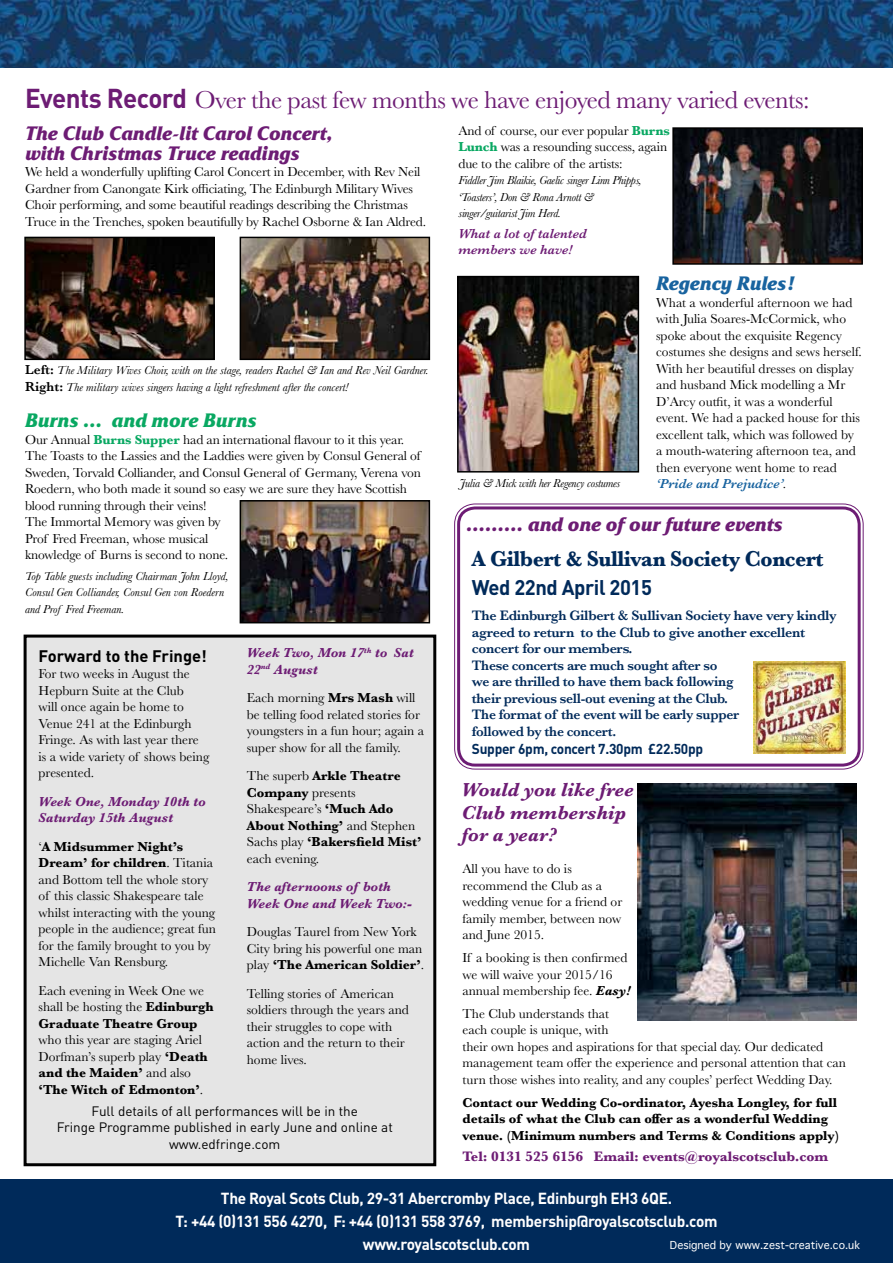
<style>
.page{position:relative;width:893px;height:1263px;background:#fff}
.page>*{position:absolute;margin:0;border:0;box-sizing:border-box;transform-origin:0 0}
.t1{font:25.5px "Baskerville";letter-spacing:-.02em;color:#6d1c74}
.t2{font:700 22.5px "Baskerville";letter-spacing:-.02em;color:#002a5a;scale:.96 1}
.t3{font:700 21px "DIN";letter-spacing:-.02em;color:#002a5a;scale:.96 1}
.t4{font:19.5px/19.5px "Friz Qua Bold Ital OS";color:#6d1c74}
.t5{font:italic 700 19.5px/22.5px "Baskerville";color:#6d1c74}
.t6{font:19.5px "Friz Qua Bold Ital OS";color:#09a862}
.t7{font:19.5px "Friz Qua Bold Ital OS";color:#18639f}
.t8{font:700 16.5px "DIN";color:#000}
.t9{font:700 15.9px/23px "DINOT";letter-spacing:-.02em;color:#fff;text-align:center}
.t10{font:600 14.25px/16.5px "Baskerville";letter-spacing:-.02em;color:#002a5a}
.t11{font:700 14.25px "Baskerville";color:#6d1c74}
.t12{font:700 14.25px "DIN";letter-spacing:-.02em;color:#002a5a;scale:.96 1}
.t13{font:13.5px/16.5px "Baskerville";color:#000}
.t14{font:700 13.5px/16.5px "Baskerville";color:#000}
.t15{font:italic 700 13.5px/16.5px "Baskerville";color:#6d1c74}
.t16{font:13.5px/16.5px "DIN";color:#000;text-align:center}
.t17{font:italic 600 13.5px/16.5px "Baskerville";color:#6d1c74}
.t18{font:italic 12px/16.5px "Baskerville";color:#000}
.t19{font:italic 12px/16.5px "Baskerville";letter-spacing:-.02em;color:#000}
.t20{font:10.5px "Geneva";color:#fff}
.s1{font-family:"DIN";font-weight:700;font-size:27px}
.s2{font-weight:600;font-style:normal;font-size:13.5px}
.s3{font-weight:700;color:#09a862}
.s4{font-weight:700}
.s5{font-weight:600;font-style:italic;color:#18639f}
.s6{font-style:italic}
.s7{font-weight:700;font-style:italic}
</style>
<div class="page">
<img style="left:638px;top:783px;width:219px;height:237px">
<div style="left:454px;top:503px;width:410px;height:267px;border:1px solid #6d1c74;border-radius:20px"></div>
<div style="left:457px;top:506px;width:404px;height:261px;border:3px solid #6d1c74;border-radius:17px"></div>
<hr style="left:892px;top:216px;width:1px;height:33px;background:#6f9d21">
<img style="left:0;top:0;width:893px;height:68px">
<img style="left:754px;top:662px;width:91px;height:91px">
<img style="left:27px;top:240px;width:185px;height:117px">
<div style="left:24px;top:237px;width:191px;height:123px;border:2px solid #000"></div>
<img style="left:243px;top:240px;width:184px;height:117px">
<div style="left:240px;top:237px;width:190px;height:123px;border:2px solid #000"></div>
<img style="left:243px;top:503px;width:184px;height:117px">
<div style="left:240px;top:500px;width:190px;height:123px;border:2px solid #000"></div>
<img style="left:675px;top:130px;width:185px;height:132px">
<div style="left:672px;top:127px;width:191px;height:138px;border:2px solid #000"></div>
<img style="left:460px;top:279px;width:176px;height:190px">
<div style="left:457px;top:276px;width:182px;height:196px;border:2px solid #000"></div>
<div style="left:25px;top:636px;width:410px;height:529px;background:#e5e5e5"></div>
<div style="left:24px;top:634px;width:412px;height:532px;border:3px solid #000"></div>
<div style="left:0;top:1180px;width:893px;height:83px;background:#002a5a"></div>
<hr style="left:0;top:824px;width:1px;height:439px;background:#e4daeb">
<h1 class="t1" style="left:25px;top:83px;width:786px"><span class="s1">Events Record</span> Over the past few months we have enjoyed many varied events:</h1>
<h3 class="t4" style="left:25px;top:124px;width:309px">The Club Candle-lit Carol Concert, with Christmas Truce readings</h3>
<p class="t13" style="left:25px;top:164px;width:402px">We held a wonderfully uplifting Carol Concert in December, with Rev Neil Gardner from Canongate Kirk officiating, The Edinburgh Military Wives Choir performing, and some beautiful readings describing the Christmas Truce in the Trenches, spoken beautifully by Rachel Osborne &amp; Ian Aldred.</p>
<p class="t18" style="left:25px;top:362px;width:405px"><span class="s2">Left:</span> The Military Wives Choir, with on the stage, readers Rachel &amp; Ian and Rev Neil Gardner.<br><span class="s2">Right:</span> The military wives singers having a light refreshment after the concert!</p>
<h3 class="t6" style="left:25px;top:408px;width:233px">Burns … and more Burns</h3>
<p class="t13" style="left:25px;top:431px;width:397px">Our Annual <span class="s3">Burns Supper</span> had an international flavour to it this year.<br>The Toasts to the Lassies and the Laddies were given by Consul General of Sweden, Torvald Colliander, and Consul General of Germany, Verena von Roedern, who both made it sound so easy we are sure they have Scottish blood running through their veins!<br>The Immortal Memory was given by<br>Prof Fred Freeman, whose musical<br>knowledge of Burns is second to none.</p>
<p class="t18" style="left:25px;top:568px;width:205px">Top Table guests including Chairman John Lloyd,<br>Consul Gen Colliander, Consul Gen von Roedern and Prof Fred Freeman.</p>
<p class="t8" style="left:39px;top:645px;width:170px">Forward to the Fringe!</p>
<p class="t13" style="left:39px;top:666px;width:172px">For two weeks in August the<br>Hepburn Suite at the Club<br>will once again be home to<br>Venue 241 at the Edinburgh<br>Fringe. As with last year there is a wide variety of shows being presented.</p>
<p class="t15" style="left:39px;top:793px;width:169px">Week One, Monday 10th to<br>Saturday 15th August</p>
<p class="t13" style="left:39px;top:838px;width:179px">‘<span class="s4">A Midsummer Night’s<br>Dream’ for children</span>. Titania and Bottom tell the whole story of this classic Shakespeare tale whilst interacting with the young people in the audience; great fun for the family brought to you by<br>Michelle Van Rensburg.</p>
<p class="t13" style="left:39px;top:982px;width:176px">Each evening in Week One we shall be hosting the <span class="s4">Edinburgh<br>Graduate Theatre Group</span></p>
<p class="t13" style="left:39px;top:1032px;width:171px">who this year are staging Ariel<br>Dorfman’s superb play <span class="s4">‘Death and the Maiden’</span> and also <span class="s4">‘The Witch of Edmonton’</span>.</p>
<p class="t15" style="left:247px;top:644px;width:168px">Week Two, Mon 17<sup>th</sup> to Sat<br>22<sup>nd</sup> August</p>
<p class="t13" style="left:247px;top:690px;width:179px">Each morning <span class="s4">Mrs Mash</span> will be telling food related stories for youngsters in a fun hour; again a super show for all the family.</p>
<p class="t13" style="left:247px;top:768px;width:176px">The superb <span class="s4">Arkle Theatre<br>Company</span> presents<br>Shakespeare’s <span class="s4">‘Much Ado<br>About Nothing’</span> and Stephen<br>Sachs play <span class="s4">‘Bakersfield Mist’ </span>each evening.</p>
<p class="t15" style="left:247px;top:878px;width:166px">The afternoons of both<br>Week One and Week Two:-</p>
<p class="t13" style="left:247px;top:924px;width:179px">Douglas Taurel from New York<br>City bring his powerful one man play <span class="s4">‘The American Soldier’</span>.</p>
<p class="t13" style="left:247px;top:985px;width:164px">Telling stories of American soldiers through the years and their struggles to cope with action and the return to their home lives.</p>
<p class="t16" style="left:57px;top:1102px;width:338px">Full details of all performances will be in the<br>Fringe Programme published in early June and online at www.edfringe.com</p>
<p class="t13" style="left:458px;top:122px;width:213px">And of course, our ever popular <span class="s3">Burns<br>Lunch</span> was a resounding success, again due to the calibre of the artists:</p>
<p class="t19" style="left:458px;top:172px;width:185px">Fiddler Jim Blaikie, Gaelic singer Linn Phipps, ‘Toasters’, Don &amp; Rona Arnott &amp; singer/guitarist Jim Herd.</p>
<p class="t17" style="left:458px;top:225px;width:130px">What a lot of talented members we have!</p>
<h3 class="t7" style="left:656px;top:272px;width:140px">Regency Rules!</h3>
<p class="t13" style="left:656px;top:294px;width:207px">What a wonderful afternoon we had with Julia Soares-McCormick, who spoke about the exquisite Regency costumes she designs and sews herself.<br>With her beautiful dresses on display and husband Mick modelling a Mr D’Arcy outfit, it was a wonderful event. We had a packed house for this excellent talk, which was followed by a mouth-watering afternoon tea, and then everyone went home to read <span class="s5">‘Pride and Prejudice’</span><span class="s6">.</span></p>
<p class="t19" style="left:460px;top:475px;width:162px">Julia &amp; Mick with her Regency costumes</p>
<h3 class="t4" style="left:466px;top:514px;width:318px">……… and one of our future events</h3>
<h2 class="t2" style="left:472px;top:542px;width:368px">A Gilbert &amp; Sullivan Society Concert</h2>
<h3 class="t3" style="left:472px;top:574px;width:189px">Wed 22nd April 2015</h3>
<p class="t10" style="left:472px;top:607px;width:366px">The Edinburgh Gilbert &amp; Sullivan Society have very kindly agreed to return to the Club to give another excellent concert for our members.<br>These concerts are much sought after so<br>we are thrilled to have them back following<br>their previous sell-out evening at the Club.<br>The format of the event will be early supper<br>followed by the concert.</p>
<p class="t12" style="left:472px;top:739px;width:242px">Supper 6pm, concert 7.30pm £22.50pp</p>
<h3 class="t5" style="left:462px;top:779px;width:173px">Would you like free<br>Club membership for a year?</h3>
<p class="t13" style="left:462px;top:861px;width:161px">All you have to do is recommend the Club as a wedding venue for a friend or family member, between now and June 2015.</p>
<p class="t13" style="left:462px;top:949px;width:170px">If a booking is then confirmed we will waive your 2015/16 annual membership fee. <span class="s7">Easy!</span></p>
<p class="t13" style="left:462px;top:1005px;width:385px">The Club understands that<br>each couple is unique, with<br>their own hopes and aspirations for that special day. Our dedicated management team offer the experience and personal attention that can turn those wishes into reality, and any couples’ perfect Wedding Day.</p>
<p class="t14" style="left:462px;top:1094px;width:378px">Contact our Wedding Co-ordinator, Ayesha Longley, for full details of what the Club can offer as a wonderful Wedding venue. (Minimum numbers and Terms &amp; Conditions apply)</p>
<p class="t11" style="left:462px;top:1146px;width:367px">Tel: 0131 525 6156 Email: events@royalscotsclub.com</p>
<p class="t9" style="left:175px;top:1186px;width:543px">The Royal Scots Club, 29-31 Abercromby Place, Edinburgh EH3 6QE.<br>T: +44 (0)131 556 4270, F: +44 (0)131 558 3769, membership@royalscotsclub.com www.royalscotsclub.com</p>
<p class="t20" style="left:670px;top:1239px;width:192px">Designed by www.zest-creative.co.uk</p>
</div>
